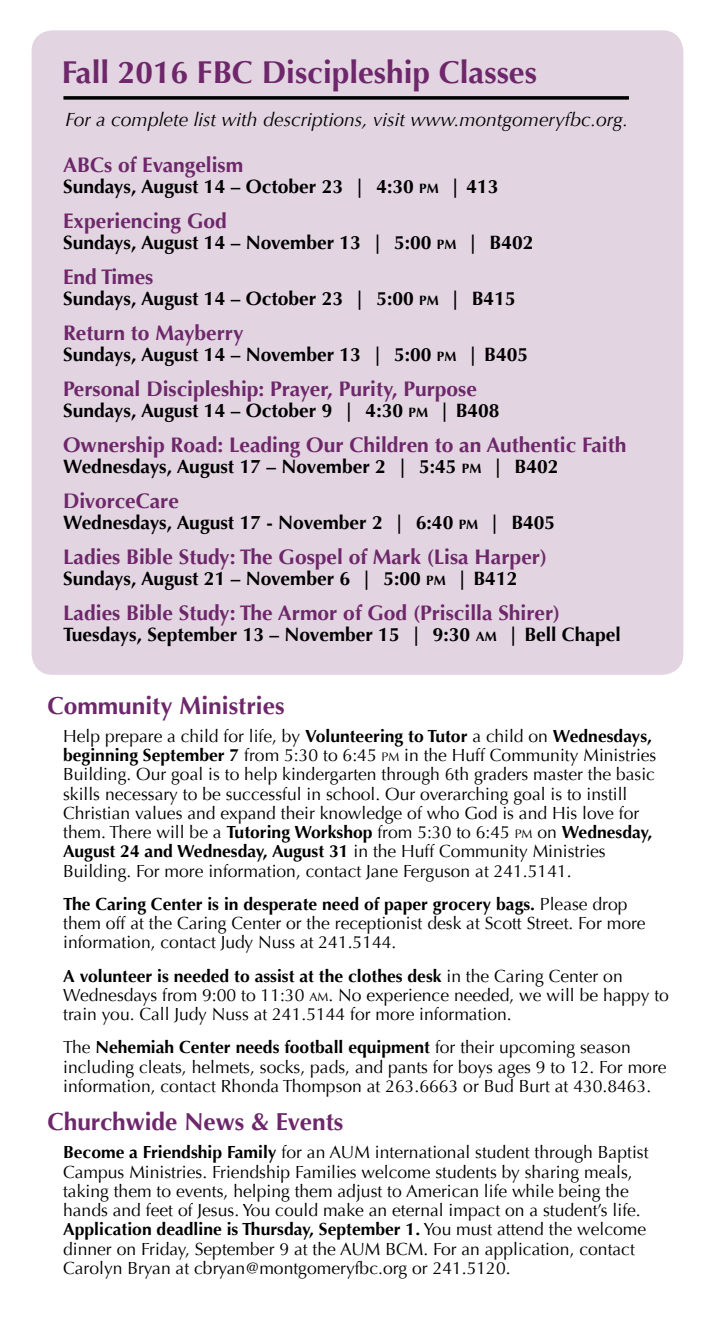
<style>
.page{position:relative;width:715px;height:1323px;background:#fff}
.page>*{position:absolute;margin:0;border:0;box-sizing:border-box;transform-origin:0 0}
.t1{font:700 31.5px "Optima";color:#6d276a}
.t2{font:700 24.5px "Optima";color:#6d276a}
.t3{font:700 21px "Optima";color:#6d276a}
.t4{font:700 19.25px "Optima";color:#000}
.t5{font:italic 19.25px "Optima";color:#000}
.t6{font:17.5px/19.2px "Optima";color:#000}
.s1{font-size:13.47px}
.s2{font-weight:700}
.s3{font-size:12.25px}
</style>
<div class="page">
<div style="left:32px;top:30px;width:650px;height:645px;background:#e2d4e1;border-radius:21px"></div>
<svg style="left:63px;top:96px;width:565px;height:4px;background:#1b1a1b"></svg>
<h1 class="t1" style="left:62px;top:54px;width:476px">Fall 2016 FBC Discipleship Classes</h1>
<p class="t5" style="left:65px;top:109px;width:564px">For a complete list with descriptions, visit www.montgomeryfbc.org.</p>
<p class="t3" style="left:63px;top:153px;width:181px">ABCs of Evangelism</p>
<p class="t4" style="left:63px;top:175px;width:436px">Sundays, August 14 – October 23 | 4:30 <span class="s1">PM</span> | 413</p>
<p class="t3" style="left:63px;top:209px;width:165px">Experiencing God</p>
<p class="t4" style="left:63px;top:231px;width:471px">Sundays, August 14 – November 13 | 5:00 <span class="s1">PM</span> | B402</p>
<p class="t3" style="left:63px;top:265px;width:92px">End Times</p>
<p class="t4" style="left:63px;top:287px;width:454px">Sundays, August 14 – October 23 | 5:00 <span class="s1">PM</span> | B415</p>
<p class="t3" style="left:63px;top:321px;width:182px">Return to Mayberry</p>
<p class="t4" style="left:63px;top:343px;width:466px">Sundays, August 14 – November 13 | 5:00 <span class="s1">PM</span> | B405</p>
<p class="t3" style="left:63px;top:377px;width:415px">Personal Discipleship: Prayer, Purity, Purpose</p>
<p class="t4" style="left:63px;top:399px;width:437px">Sundays, August 14 – October 9 | 4:30 <span class="s1">PM</span> | B408</p>
<p class="t3" style="left:63px;top:433px;width:564px">Ownership Road: Leading Our Children to an Authentic Faith</p>
<p class="t4" style="left:63px;top:455px;width:496px">Wednesdays, August 17 – November 2 | 5:45 <span class="s1">PM</span> | B402</p>
<p class="t3" style="left:63px;top:489px;width:117px">DivorceCare</p>
<p class="t4" style="left:63px;top:511px;width:493px">Wednesdays, August 17 - November 2 | 6:40 <span class="s1">PM</span> | B405</p>
<p class="t3" style="left:63px;top:545px;width:485px">Ladies Bible Study: The Gospel of Mark (Lisa Harper)</p>
<p class="t4" style="left:63px;top:567px;width:455px">Sundays, August 21 – November 6 | 5:00 <span class="s1">PM</span> | B412</p>
<p class="t3" style="left:63px;top:601px;width:498px">Ladies Bible Study: The Armor of God (Priscilla Shirer)</p>
<p class="t4" style="left:63px;top:623px;width:559px">Tuesdays, September 13 – November 15 | 9:30 <span class="s1">AM</span> | Bell Chapel</p>
<h2 class="t2" style="left:47px;top:691px;width:238px">Community Ministries</h2>
<p class="t6" style="left:63px;top:727px;width:594px">Help prepare a child for life, by <span class="s2">Volunteering to Tutor</span> a child on <span class="s2">Wednesdays, beginning September 7</span> from 5:30 to 6:45 <span class="s3">PM</span> in the Huff Community Ministries Building. Our goal is to help kindergarten through 6th graders master the basic skills necessary to be successful in school. Our overarching goal is to instill Christian values and expand their knowledge of who God is and His love for them. There will be a <span class="s2">Tutoring Workshop</span> from 5:30 to 6:45 <span class="s3">PM</span> on <span class="s2">Wednesday, August 24 and Wednesday, August 31</span> in the Huff Community Ministries Building. For more information, contact Jane Ferguson at 241.5141.</p>
<p class="t6" style="left:63px;top:895px;width:583px"><span class="s2">The Caring Center is in desperate need of paper grocery bags.</span> Please drop them off at the Caring Center or the receptionist desk at Scott Street. For more information, contact Judy Nuss at 241.5144.</p>
<p class="t6" style="left:63px;top:966px;width:607px"><span class="s2">A volunteer is needed to assist at the clothes desk</span> in the Caring Center on<br>Wednesdays from 9:00 to 11:30 <span class="s3">AM</span>. No experience needed, we will be happy to train you. Call Judy Nuss at 241.5144 for more information.</p>
<p class="t6" style="left:63px;top:1038px;width:604px">The <span class="s2">Nehemiah Center needs football equipment</span> for their upcoming season including cleats, helmets, socks, pads, and pants for boys ages 9 to 12. For more information, contact Rhonda Thompson at 263.6663 or Bud Burt at 430.8463.</p>
<h2 class="t2" style="left:47px;top:1108px;width:297px">Churchwide News &amp; Events</h2>
<p class="t6" style="left:63px;top:1143px;width:586px"><span class="s2">Become a Friendship Family</span> for an AUM international student through Baptist Campus Ministries. Friendship Families welcome students by sharing meals, taking them to events, helping them adjust to American life while being the hands and feet of Jesus. You could make an eternal impact on a student’s life.<br><span class="s2">Application deadline is Thursday, September 1.</span> You must attend the welcome dinner on Friday, September 9 at the AUM BCM. For an application, contact Carolyn Bryan at cbryan@montgomeryfbc.org or 241.5120.</p>
</div>
